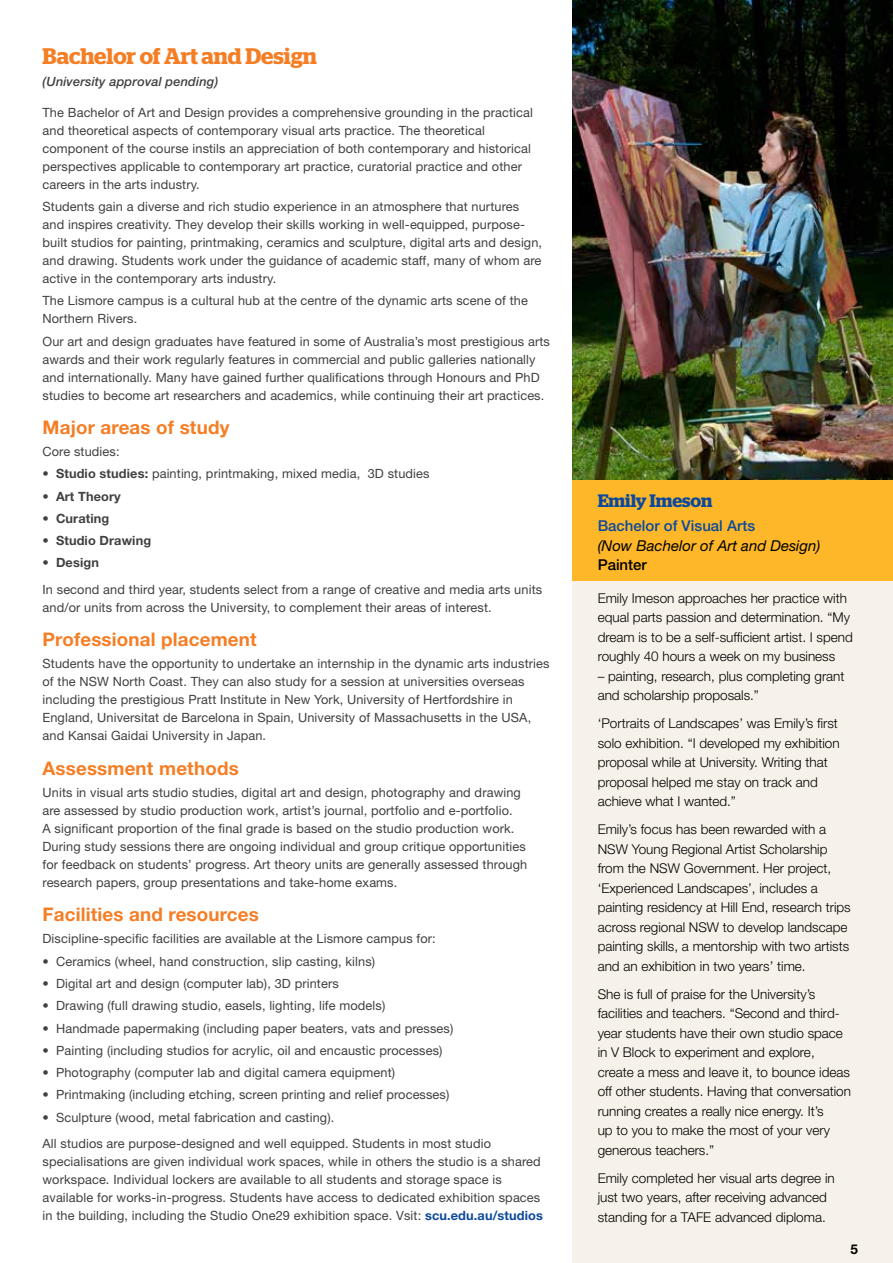
<style>
.page{position:relative;width:893px;height:1263px;background:#fff}
.page>*{position:absolute;margin:0;border:0;box-sizing:border-box;transform-origin:0 0}
.t1{font:600 22.5px "Stag";color:#f57e25}
.t2{font:700 18.75px "Helvetica Neue LT Std";letter-spacing:.01em;color:#f57e25}
.t3{font:600 18px "Stag";color:#0c499c}
.t4{font:italic 15px "Helvetica Neue LT Std";color:#000}
.t5{font:500 15px "Helvetica Neue LT Std";color:#0c499c}
.t6{font:500 15px "Helvetica Neue LT Std";color:#000}
.t7{font:300 13.5px/19.5px "Helvetica Neue LT Std";color:#000}
.t8{font:700 13.5px "Helvetica Neue LT Std";color:#000}
.t9{font:12.75px/18px "Helvetica Neue LT Std";letter-spacing:.01em;color:#414042}
.t10{font:700 12.75px "Helvetica Neue LT Std";letter-spacing:.01em;color:#414042}
.t11{font:italic 500 12.75px "Helvetica Neue LT Std";letter-spacing:.01em;color:#414042}
.s1{font-weight:700}
.s2{font-weight:400}
.s3{font-weight:700;color:#0c499c}
</style>
<div class="page">
<img style="left:572px;top:0;width:321px;height:480px">
<div style="left:572px;top:522px;width:321px;height:741px;background:#f6f2e9"></div>
<div style="left:572px;top:480px;width:321px;height:101px;background:#fdb728"></div>
<h1 class="t1" style="left:43px;top:43px;width:276px">Bachelor of Art and Design</h1>
<p class="t11" style="left:43px;top:74px;width:177px">(University approval pending)</p>
<p class="t9" style="left:43px;top:103px;width:492px">The Bachelor of Art and Design provides a comprehensive grounding in the practical and theoretical aspects of contemporary visual arts practice. The theoretical component of the course instils an appreciation of both contemporary and historical perspectives applicable to contemporary art practice, curatorial practice and other careers in the arts industry.</p>
<p class="t9" style="left:43px;top:197px;width:501px">Students gain a diverse and rich studio experience in an atmosphere that nurtures and inspires creativity. They develop their skills working in well-equipped, purpose&shy;built studios for painting, printmaking, ceramics and sculpture, digital arts and design, and drawing. Students work under the guidance of academic staff, many of whom are active in the contemporary arts industry.</p>
<p class="t9" style="left:43px;top:292px;width:487px">The Lismore campus is a cultural hub at the centre of the dynamic arts scene of the<br>Northern Rivers.</p>
<p class="t9" style="left:43px;top:332px;width:509px">Our art and design graduates have featured in some of Australia’s most prestigious arts awards and their work regularly features in commercial and public galleries nationally and internationally. Many have gained further qualifications through Honours and PhD studies to become art researchers and academics, while continuing their art practices.</p>
<h2 class="t2" style="left:43px;top:416px;width:188px">Major areas of study</h2>
<p class="t9" style="left:43px;top:442px;width:79px">Core studies:</p>
<p class="t9" style="left:43px;top:465px;width:389px">• <span class="s1">Studio studies:</span> painting, printmaking, mixed media, 3D studies</p>
<p class="t10" style="left:43px;top:488px;width:80px"><span class="s2">•</span> Art Theory</p>
<p class="t10" style="left:43px;top:510px;width:68px"><span class="s2">•</span> Curating</p>
<p class="t10" style="left:43px;top:533px;width:110px"><span class="s2">•</span> Studio Drawing</p>
<p class="t9" style="left:43px;top:549px;width:501px;line-height:26.5px">• <span class="s1">Design<br></span>In second and third year, students select from a range of creative and media arts units</p>
<p class="t9" style="left:43px;top:598px;width:451px">and/or units from across the University, to complement their areas of interest.</p>
<h2 class="t2" style="left:43px;top:628px;width:216px">Professional placement</h2>
<p class="t9" style="left:43px;top:655px;width:508px">Students have the opportunity to undertake an internship in the dynamic arts industries of the NSW North Coast. They can also study for a session at universities overseas including the prestigious Pratt Institute in New York, University of Hertfordshire in England, Universitat de Barcelona in Spain, University of Massachusetts in the USA, and Kansai Gaidai University in Japan.</p>
<h2 class="t2" style="left:43px;top:756px;width:198px">Assessment methods</h2>
<p class="t9" style="left:43px;top:783px;width:486px">Units in visual arts studio studies, digital art and design, photography and drawing are assessed by studio production work, artist’s journal, portfolio and e-portfolio.<br>A significant proportion of the final grade is based on the studio production work.<br>During study sessions there are ongoing individual and group critique opportunities for feedback on students’ progress. Art theory units are generally assessed through research papers, group presentations and take-home exams.</p>
<h2 class="t2" style="left:43px;top:903px;width:218px">Facilities and resources</h2>
<p class="t9" style="left:43px;top:930px;width:395px">Discipline-specific facilities are available at the Lismore campus for:</p>
<p class="t9" style="left:43px;top:952px;width:334px">• Ceramics (wheel, hand construction, slip casting, kilns)</p>
<p class="t9" style="left:43px;top:974px;width:298px">• Digital art and design (computer lab), 3D printers</p>
<p class="t9" style="left:43px;top:996px;width:344px">• Drawing (full drawing studio, easels, lighting, life models)</p>
<p class="t9" style="left:43px;top:1019px;width:412px">• Handmade papermaking (including paper beaters, vats and presses)</p>
<p class="t9" style="left:43px;top:1041px;width:401px">• Painting (including studios for acrylic, oil and encaustic processes)</p>
<p class="t9" style="left:43px;top:1063px;width:354px">• Photography (computer lab and digital camera equipment)</p>
<p class="t9" style="left:43px;top:1085px;width:408px">• Printmaking (including etching, screen printing and relief processes)</p>
<p class="t9" style="left:43px;top:1103px;width:450px;line-height:26.5px">• Sculpture (wood, metal fabrication and casting).<br>All studios are purpose-designed and well equipped. Students in most studio</p>
<p class="t9" style="left:43px;top:1152px;width:502px">specialisations are given individual work spaces, while in others the studio is a shared workspace. Individual lockers are available to all students and storage space is available for works-in-progress. Students have access to dedicated exhibition spaces in the building, including the Studio One29 exhibition space. Vsit: <span class="s3">scu.edu.au/studios</span></p>
<h3 class="t3" style="left:598px;top:490px;width:116px">Emily Imeson</h3>
<p class="t5" style="left:598px;top:517px;width:159px">Bachelor of Visual Arts</p>
<p class="t4" style="left:598px;top:536px;width:224px">(Now Bachelor of Art and Design)</p>
<p class="t6" style="left:598px;top:556px;width:51px">Painter</p>
<p class="t7" style="left:598px;top:588px;width:257px">Emily Imeson approaches her practice with equal parts passion and determination. “My dream is to be a self-sufficient artist. I spend roughly 40 hours a week on my business</p>
<p class="t7" style="left:598px;top:666px;width:248px">– painting, research, plus completing grant and scholarship proposals.”</p>
<p class="t7" style="left:598px;top:713px;width:244px">‘Portraits of Landscapes’ was Emily’s first solo exhibition. “I developed my exhibition proposal while at University. Writing that proposal helped me stay on track and achieve what I wanted.”</p>
<p class="t7" style="left:598px;top:819px;width:255px">Emily’s focus has been rewarded with a NSW Young Regional Artist Scholarship from the NSW Government. Her project, ‘Experienced Landscapes’, includes a painting residency at Hill End, research trips across regional NSW to develop landscape painting skills, a mentorship with two artists and an exhibition in two years’ time.</p>
<p class="t7" style="left:598px;top:984px;width:255px">She is full of praise for the University’s facilities and teachers. “Second and third&shy;year students have their own studio space in V Block to experiment and explore, create a mess and leave it, to bounce ideas off other students. Having that conversation running creates a really nice energy. It’s<br>up to you to make the most of your very generous teachers.”</p>
<p class="t7" style="left:598px;top:1168px;width:239px">Emily completed her visual arts degree in just two years, after receiving advanced standing for a TAFE advanced diploma.</p>
<p class="t8" style="left:850px;top:1240px;width:9px">5</p>
</div>
